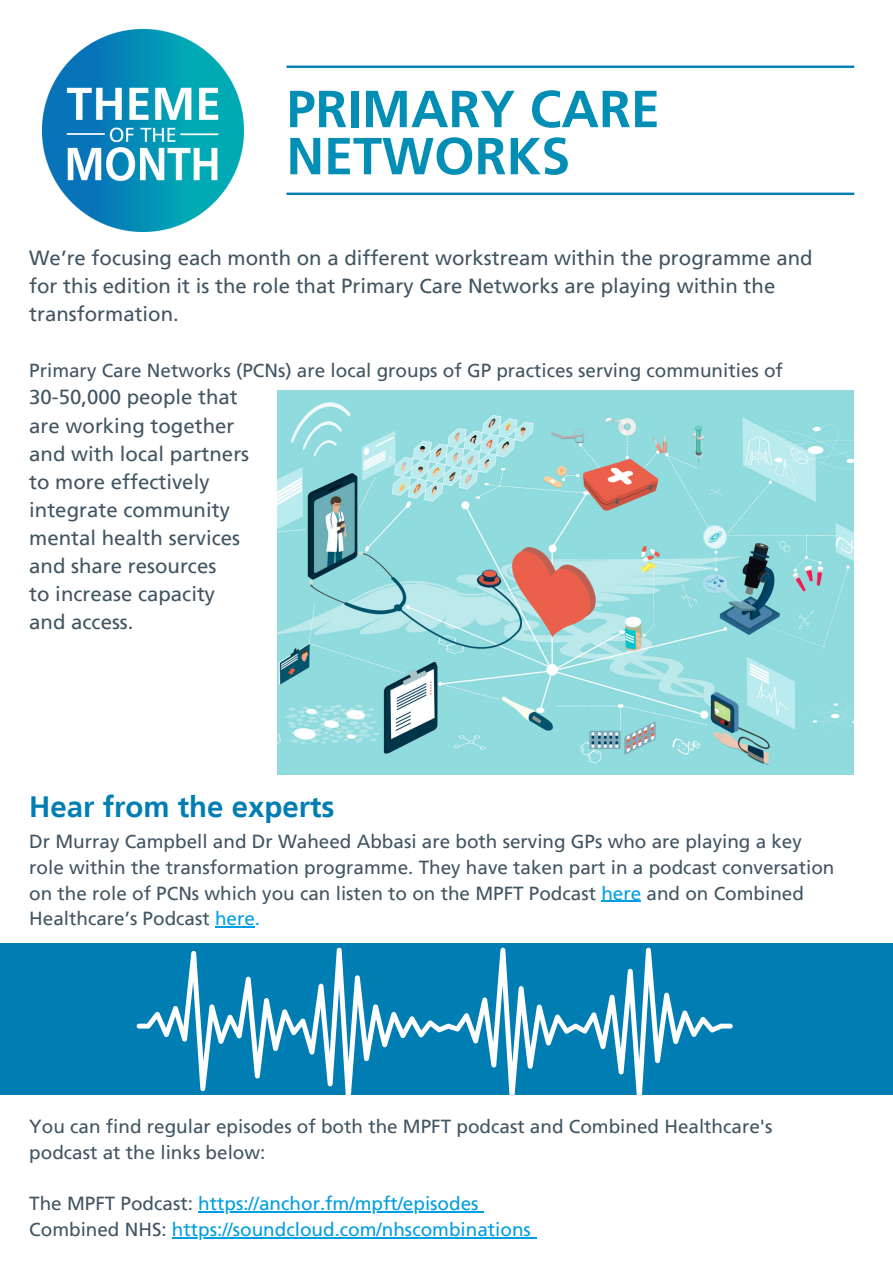
<style>
.page{position:relative;width:893px;height:1264px;background:#fff}
.page>*{position:absolute;margin:0;border:0;box-sizing:border-box;transform-origin:0 0}
.t1{font:700 52.05px/47.1px "Frutiger";color:#038eb6}
.t2{font:700 29.4px "Frutiger";color:#007eb4}
.t3{font:20.4px/28px "Frutiger";color:#425563}
.t4{font:18.9px/25.8px "Frutiger";color:#425563}
.t5{font:18.9px/25.8px "Frutiger";color:#009ee3}
.s1{color:#009ee3}
.s2{color:#425563}
</style>
<div class="page">
<img style="left:43px;top:30px;width:201px;height:201px">
<hr style="left:286px;top:66px;width:568px;height:2px;background:#007eb4">
<hr style="left:286px;top:193px;width:568px;height:2px;background:#007eb4">
<div style="left:0;top:943px;width:892px;height:151px;background:#007eb4"></div>
<svg style="left:137px;top:947px;width:595px;height:148px"></svg>
<img style="left:277px;top:390px;width:576px;height:384px">
<hr style="left:601px;top:900px;width:40px;height:1px;background:#009ee3">
<hr style="left:215px;top:926px;width:40px;height:1px;background:#009ee3">
<hr style="left:198px;top:1211px;width:280px;height:1px;background:#009ee3">
<hr style="left:172px;top:1237px;width:359px;height:1px;background:#009ee3">
<h1 class="t1" style="left:286px;top:86px;width:375px">PRIMARY CARE<br>NETWORKS</h1>
<p class="t3" style="left:29px;top:244px;width:784px">We’re focusing each month on a different workstream within the programme and for this edition it is the role that Primary Care Networks are playing within the transformation.</p>
<p class="t4" style="left:29px;top:357px;width:755px">Primary Care Networks (PCNs) are local groups of GP practices serving communities of</p>
<p class="t3" style="left:29px;top:383px;width:221px">30-50,000 people that are working together and with local partners to more effectively integrate community mental health services and share resources<br>to increase capacity and access.</p>
<h2 class="t2" style="left:29px;top:789px;width:307px">Hear from the experts</h2>
<p class="t4" style="left:29px;top:828px;width:806px">Dr Murray Campbell and Dr Waheed Abbasi are both serving GPs who are playing a key role within the transformation programme. They have taken part in a podcast conversation on the role of PCNs which you can listen to on the MPFT Podcast <span class="s1">here</span> and on Combined Healthcare’s Podcast <span class="s1">here.</span></p>
<p class="t4" style="left:29px;top:1113px;width:744px">You can find regular episodes of both the MPFT podcast and Combined Healthcare's podcast at the links below:</p>
<p class="t5" style="left:29px;top:1190px;width:503px"><span class="s2">The MPFT Podcast:</span> https://anchor.fm/mpft/episodes<br><span class="s2">Combined NHS:</span> https://soundcloud.com/nhscombinations</p>
</div>
